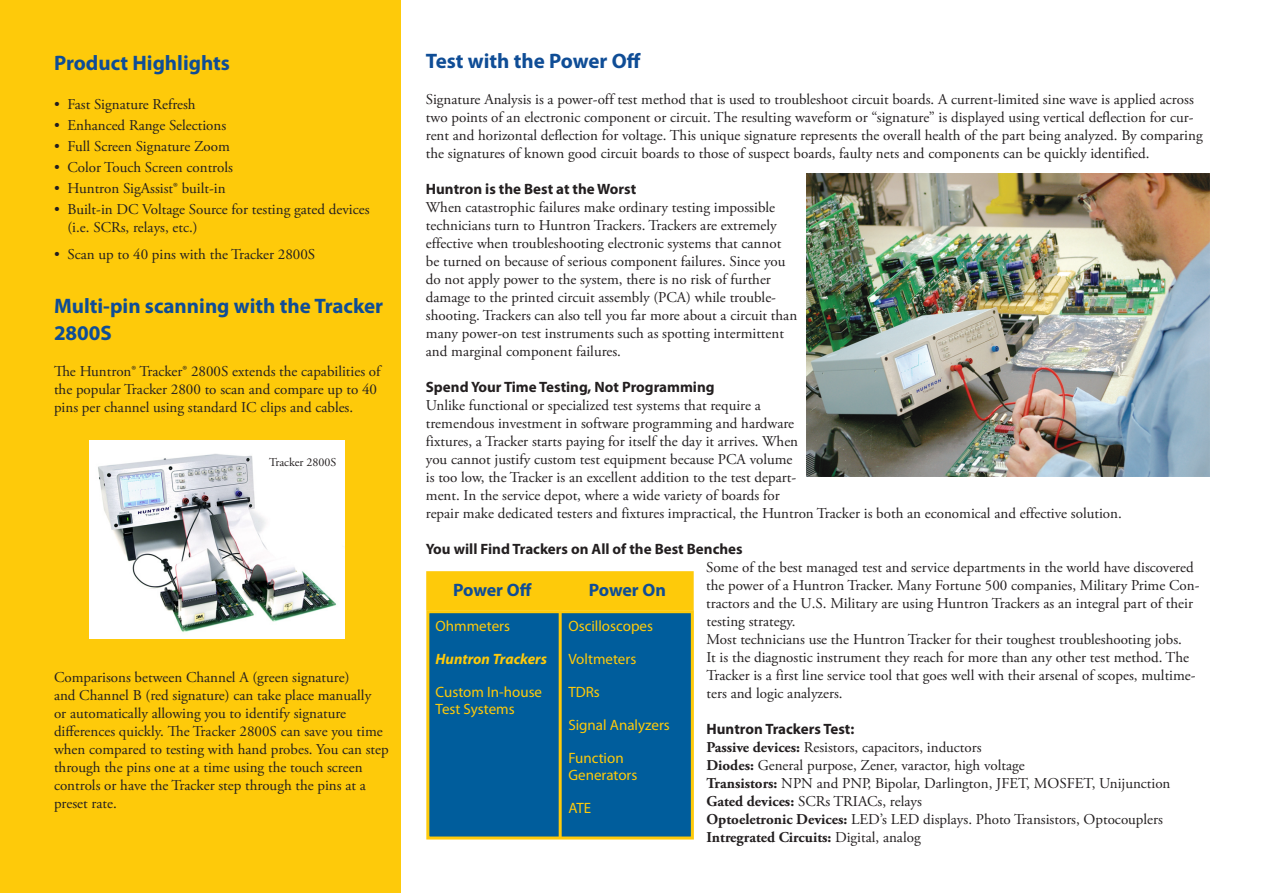
<style>
.page{position:relative;width:1263px;height:893px;background:#fff}
.page>*{position:absolute;margin:0;border:0;box-sizing:border-box;transform-origin:0 0}
.t1{font:700 21px/27px "Myriad Pro";color:#0f4d96}
.t2{font:700 18px "Myriad Pro";letter-spacing:-.01em;color:#0f4d96}
.t3{font:15px/18px "Adobe Garamond Pro";color:#231f20}
.t4{font:15px/16.5px "Myriad Pro";color:#feca0a}
.t5{font:700 15px "Myriad Pro";color:#231f20}
.t6{font:700 15px "Myriad";color:#231f20}
.t7{font:italic 700 15px "Myriad Pro";color:#feca0a}
.t8{font:12px "Adobe Garamond Pro";color:#231f20}
.s1{font-weight:700}
</style>
<div class="page">
<div style="left:428px;top:612px;width:264px;height:226px;background:#005d9c"></div>
<div style="left:426px;top:610px;width:268px;height:229px;border:3px solid #feca0a"></div>
<div style="left:428px;top:573px;width:264px;height:36px;background:#feca0a"></div>
<div style="left:426px;top:571px;width:268px;height:39px;border:3px solid #feca0a"></div>
<hr style="left:559px;top:610px;width:3px;height:228px;background:#feca0a">
<img style="left:806px;top:174px;width:404px;height:303px">
<div style="left:0;top:0;width:400px;height:893px;background:#feca0a"></div>
<img style="left:90px;top:441px;width:255px;height:198px">
<h1 class="t1" style="left:54px;top:49px;width:178px">Product Highlights</h1>
<p class="t3" style="left:54px;top:96px;width:143px">• Fast Signature Refresh</p>
<p class="t3" style="left:54px;top:117px;width:174px">• Enhanced Range Selections</p>
<p class="t3" style="left:54px;top:138px;width:177px">• Full Screen Signature Zoom</p>
<p class="t3" style="left:54px;top:159px;width:180px">• Color Touch Screen controls</p>
<p class="t3" style="left:54px;top:180px;width:173px">• Huntron SigAssist® built-in</p>
<p class="t3" style="left:68px;top:201px;width:303px;text-indent:-14px">• Built-in DC Voltage Source for testing gated devices (i.e. SCRs, relays, etc.)</p>
<p class="t3" style="left:54px;top:246px;width:263px">• Scan up to 40 pins with the Tracker 2800S</p>
<h1 class="t1" style="left:54px;top:292px;width:331px">Multi-pin scanning with the Tracker<br>2800S</h1>
<p class="t3" style="left:54px;top:363px;width:328px">The Huntron® Tracker® 2800S extends the capabilities of the popular Tracker 2800 to scan and compare up to 40 pins per channel using standard IC clips and cables.</p>
<p class="t8" style="left:269px;top:455px;width:69px">Tracker 2800S</p>
<p class="t3" style="left:54px;top:669px;width:336px">Comparisons between Channel A (green signature)<br>and Channel B (red signature) can take place manually<br>or automatically allowing you to identify signature differences quickly. The Tracker 2800S can save you time when compared to testing with hand probes. You can step through the pins one at a time using the touch screen controls or have the Tracker step through the pins at a preset rate.</p>
<h1 class="t1" style="left:426px;top:47px;width:217px">Test with the Power Off</h1>
<p class="t3" style="left:426px;top:90px;width:778px">Signature Analysis is a power-off test method that is used to troubleshoot circuit boards. A current-limited sine wave is applied across two points of an electronic component or circuit. The resulting waveform or “signature” is displayed using vertical deflection for cur&shy;rent and horizontal deflection for voltage. This unique signature represents the overall health of the part being analyzed. By comparing the signatures of known good circuit boards to those of suspect boards, faulty nets and components can be quickly identified.</p>
<p class="t6" style="left:426px;top:181px;width:212px">Huntron is the Best at the Worst</p>
<p class="t3" style="left:426px;top:198px;width:373px">When catastrophic failures make ordinary testing impossible technicians turn to Huntron Trackers. Trackers are extremely effective when troubleshooting electronic systems that cannot be turned on because of serious component failures. Since you do not apply power to the system, there is no risk of further damage to the printed circuit assembly (PCA) while trouble&shy;shooting. Trackers can also tell you far more about a circuit than many power-on test instruments such as spotting intermittent and marginal component failures.</p>
<p class="t5" style="left:426px;top:378px;width:290px">Spend Your Time Testing, Not Programming</p>
<p class="t3" style="left:426px;top:396px;width:697px">Unlike functional or specialized test systems that require a<br>tremendous investment in software programming and hardware<br>fixtures, a Tracker starts paying for itself the day it arrives. When<br>you cannot justify custom test equipment because PCA volume<br>is too low, the Tracker is an excellent addition to the test depart-<br>ment. In the service depot, where a wide variety of boards for<br>repair make dedicated testers and fixtures impractical, the Huntron Tracker is both an economical and effective solution.</p>
<p class="t5" style="left:426px;top:540px;width:318px">You will Find Trackers on All of the Best Benches</p>
<p class="t3" style="left:706px;top:558px;width:495px">Some of the best managed test and service departments in the world have discovered the power of a Huntron Tracker. Many Fortune 500 companies, Military Prime Con&shy;tractors and the U.S. Military are using Huntron Trackers as an integral part of their testing strategy.<br>Most technicians use the Huntron Tracker for their toughest troubleshooting jobs.<br>It is the diagnostic instrument they reach for more than any other test method. The Tracker is a first line service tool that goes well with their arsenal of scopes, multime&shy;ters and logic analyzers.</p>
<p class="t5" style="left:706px;top:720px;width:149px">Huntron Trackers Test:</p>
<p class="t3" style="left:706px;top:738px;width:465px"><span class="s1">Passive devices:</span> Resistors, capacitors, inductors<br><span class="s1">Diodes:</span> General purpose, Zener, varactor, high voltage<br><span class="s1">Transistors:</span> NPN and PNP, Bipolar, Darlington, JFET, MOSFET, Unijunction <span class="s1">Gated devices:</span> SCRs TRIACs, relays<br><span class="s1">Optoeletronic Devices:</span> LED’s LED displays. Photo Transistors, Optocouplers <span class="s1">Intregrated Circuits:</span> Digital, analog</p>
<p class="t2" style="left:453px;top:580px;width:80px">Power Off</p>
<p class="t2" style="left:589px;top:580px;width:79px">Power On</p>
<p class="t4" style="left:436px;top:618px;width:76px">Ohmmeters</p>
<p class="t7" style="left:436px;top:651px;width:113px">Huntron Trackers</p>
<p class="t4" style="left:436px;top:684px;width:108px">Custom In-house<br>Test Systems</p>
<p class="t4" style="left:568px;top:618px;width:86px">Oscilloscopes</p>
<p class="t4" style="left:568px;top:643px;width:69px;line-height:33px">Voltmeters<br>TDRs</p>
<p class="t4" style="left:568px;top:717px;width:103px">Signal Analyzers</p>
<p class="t4" style="left:568px;top:750px;width:71px">Function<br>Generators</p>
<p class="t4" style="left:568px;top:800px;width:24px">ATE</p>
</div>
